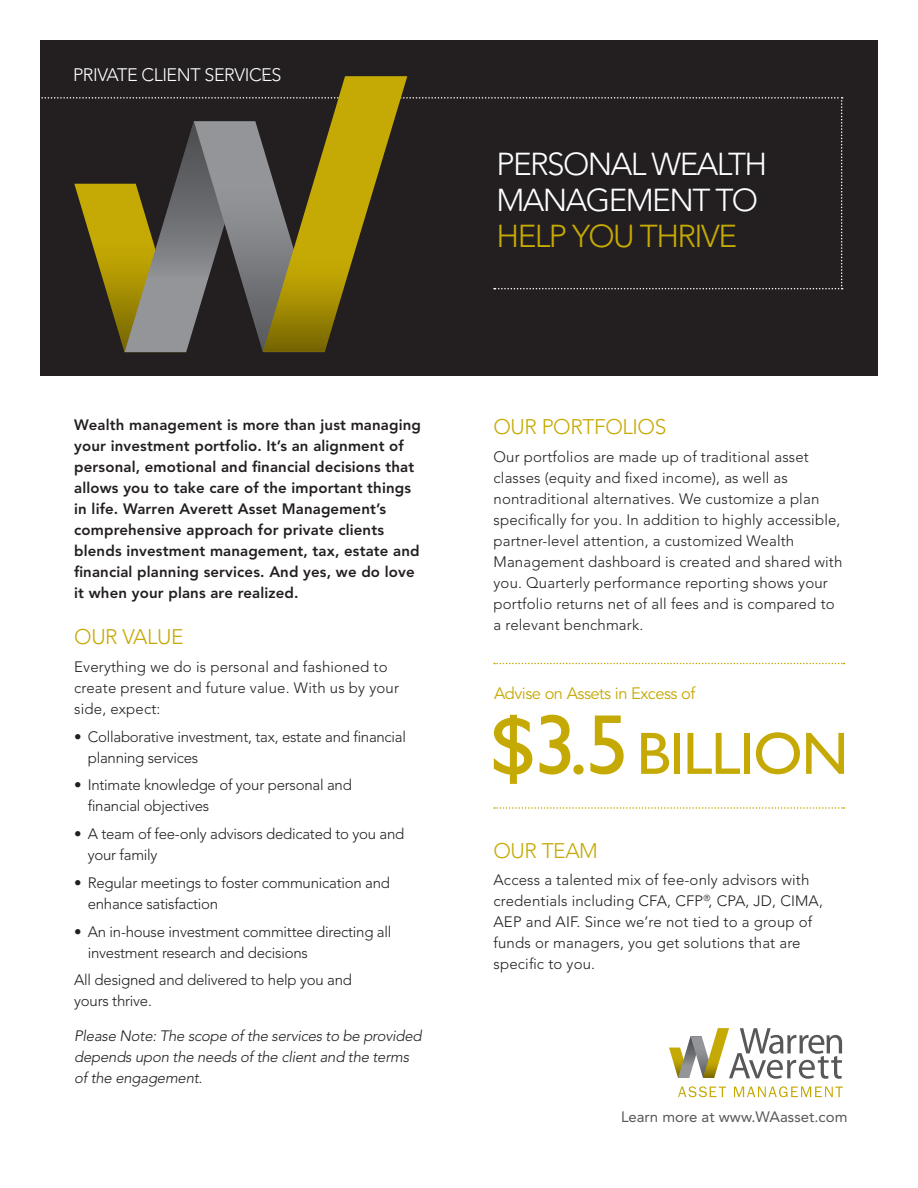
<style>
.page{position:relative;width:918px;height:1188px;background:#fff}
.page>*{position:absolute;margin:0;border:0;box-sizing:border-box;transform-origin:0 0}
.t1{font:60px "Gill Sans";letter-spacing:-.02em;color:#c5a904}
.t2{font:300 31.5px/36px "Avenir LT Std";letter-spacing:-.05em;color:#fff}
.Body{font:300 21px "Avenir LT Std";letter-spacing:-.02em;color:#c5a904}
.t3{font:300 18px "Avenir LT Std";letter-spacing:-.025em;color:#fff}
.t4{font:16.5px "Avenir LT Std";letter-spacing:-.03em;color:#c5a904}
.Body-2{font:300 15px/21px "Avenir LT Std";letter-spacing:.01em;color:#231f20}
.Body-3{font:300 15px/21px "Avenir LT Std";letter-spacing:-.015em;color:#231f20}
.Body-4{font:800 15px/21px "Avenir LT Std";letter-spacing:.01em;color:#231f20}
.Body-5{font:italic 300 15px/21px "Avenir LT Std";letter-spacing:-.015em;color:#231f20}
.t5{font:15px "Avenir LT Std";color:#57585a}
.s1{color:#c5a904}
.s2{font-size:85.5px}
</style>
<div class="page">
<div style="left:40px;top:40px;width:838px;height:336px;background:#231f20"></div>
<svg style="left:494px;top:663px;width:350px;height:1px"></svg>
<svg style="left:494px;top:807px;width:350px;height:2px"></svg>
<svg style="left:41px;top:76px;width:802px;height:277px"></svg>
<svg style="left:678px;top:1086px;width:48px;height:11px"></svg>
<svg style="left:734px;top:1086px;width:109px;height:11px"></svg>
<svg style="left:669px;top:1028px;width:173px;height:51px"></svg>
<p class="t3" style="left:73px;top:64px;width:210px">PRIVATE CLIENT SERVICES</p>
<p class="Body-4" style="left:74px;top:414px;width:348px">Wealth management is more than just managing your investment portfolio. It’s an alignment of personal, emotional and financial decisions that allows you to take care of the important things in life. Warren Averett Asset Management’s comprehensive approach for private clients blends investment management, tax, estate and financial planning services. And yes, we do love it when your plans are realized.</p>
<p class="Body" style="left:74px;top:624px;width:111px">OUR VALUE</p>
<p class="Body-2" style="left:74px;top:656px;width:326px">Everything we do is personal and fashioned to create present and future value. With us by your side, expect:</p>
<p class="Body-3" style="left:88px;top:726px;width:320px;text-indent:-14px">• Collaborative investment, tax, estate and financial planning services</p>
<p class="Body-3" style="left:88px;top:775px;width:266px;text-indent:-14px">• Intimate knowledge of your personal and financial objectives</p>
<p class="Body-3" style="left:88px;top:823px;width:318px;text-indent:-14px">• A team of fee-only advisors dedicated to you and your family</p>
<p class="Body-3" style="left:88px;top:872px;width:304px;text-indent:-14px">• Regular meetings to foster communication and enhance satisfaction</p>
<p class="Body-3" style="left:88px;top:921px;width:305px;text-indent:-14px">• An in-house investment committee directing all investment research and decisions</p>
<p class="Body-3" style="left:74px;top:970px;width:279px">All designed and delivered to help you and yours thrive.</p>
<p class="Body-5" style="left:74px;top:1025px;width:349px">Please Note: The scope of the services to be provided depends upon the needs of the client and the terms of the engagement.</p>
<p class="t2" style="left:496px;top:147px;width:272px">PERSONAL WEALTH<br>MANAGEMENT TO<br><span class="s1">HELP YOU THRIVE</span></p>
<p class="Body" style="left:494px;top:415px;width:174px">OUR PORTFOLIOS</p>
<p class="Body-2" style="left:494px;top:447px;width:350px">Our portfolios are made up of traditional asset classes (equity and fixed income), as well as nontraditional alternatives. We customize a plan specifically for you. In addition to highly accessible, partner-level attention, a customized Wealth Management dashboard is created and shared with you. Quarterly performance reporting shows your portfolio returns net of all fees and is compared to a relevant benchmark.</p>
<p class="t4" style="left:494px;top:684px;width:203px">Advise on Assets in Excess of</p>
<p class="t1" style="left:489px;top:719px;width:360px"><span class="s2">$3.5</span>BILLION</p>
<p class="Body" style="left:494px;top:838px;width:106px">OUR TEAM</p>
<p class="Body-2" style="left:494px;top:870px;width:331px">Access a talented mix of fee-only advisors with credentials including CFA, CFP<sup>®</sup>, CPA, JD, CIMA, AEP and AIF. Since we’re not tied to a group of funds or managers, you get solutions that are specific to you.</p>
<p class="t5" style="left:621px;top:1108px;width:228px">Learn more at www.WAasset.com</p>
</div>
